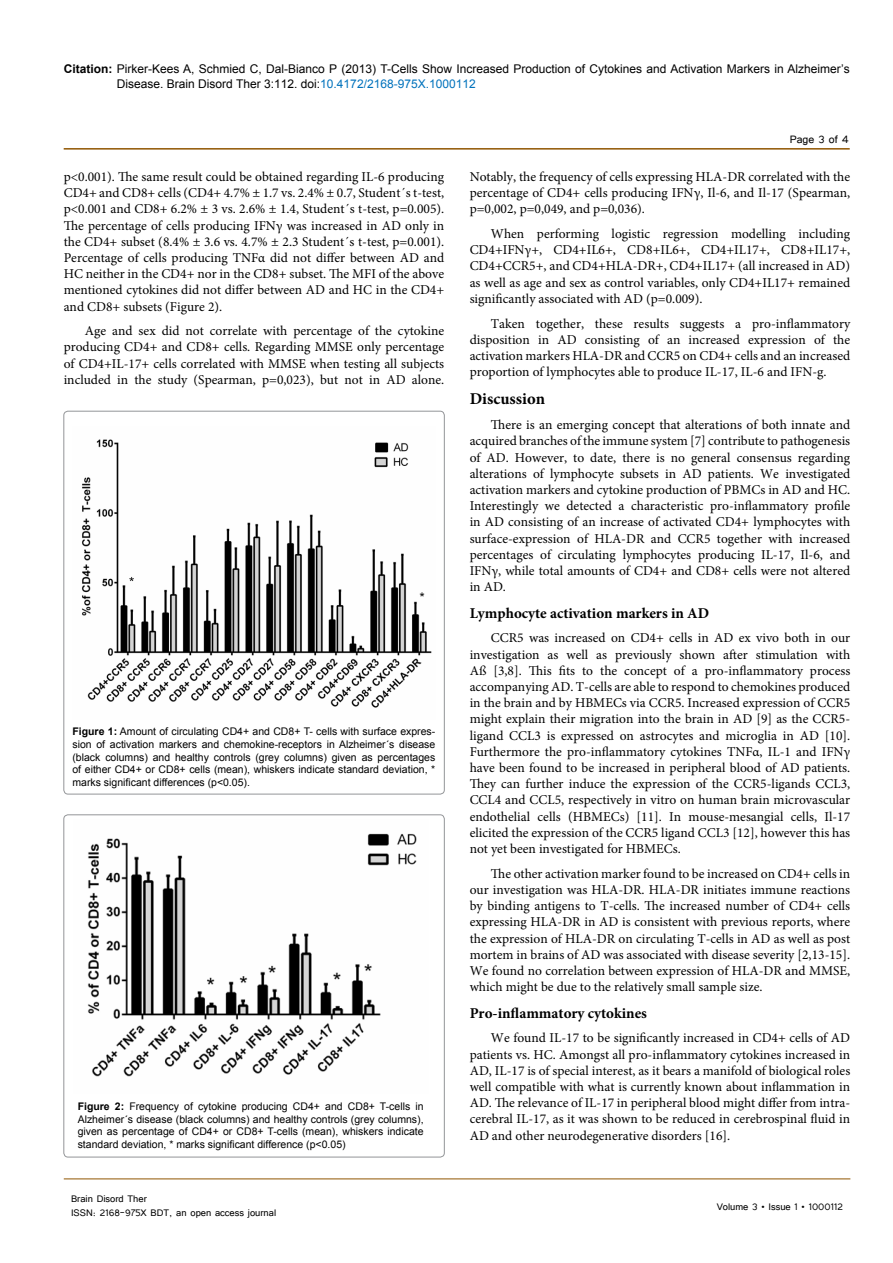
<style>
.page{position:relative;width:893px;height:1263px;background:#fff}
.page>*{position:absolute;margin:0;border:0;box-sizing:border-box;transform-origin:0 0}
.t1{font:700 16.5px "Minion Pro";color:#000}
.t2{font:700 15px "Minion Pro";color:#000}
.t3{font:13.5px/16.2px "Minion Pro";color:#000;text-align:justify}
.t4{font:13.5px "Tunga";color:#000}
.t5{font:12px/15px "Arial";color:#000}
.t6{font:12px/14.4px "Tunga";color:#000}
.t7{font:10.5px/12.6px "Arial";color:#000;text-align:justify}
.s1{font-weight:700}
.s2{color:#0072bc}
</style>
<div class="page">
<hr style="left:64px;top:148px;width:786px;height:2px;background:#905501">
<hr style="left:64px;top:1179px;width:786px;height:1px;background:#905501">
<img style="left:82px;top:439px;width:350px;height:269px">
<div style="left:64px;top:411px;width:380px;height:383px;border:1px solid #939598;border-radius:4px"></div>
<img style="left:87px;top:833px;width:330px;height:244px">
<div style="left:64px;top:815px;width:380px;height:342px;border:1px solid #939598;border-radius:4px"></div>
<p class="t5" style="left:117px;top:61px;width:734px;text-indent:-53px"><span class="s1">Citation:</span> Pirker-Kees A, Schmied C, Dal-Bianco P (2013) T-Cells Show Increased Production of Cytokines and Activation Markers in Alzheimer’s<br>Disease. Brain Disord Ther 3:112. doi:<span class="s2">10.4172/2168-975X.1000112</span></p>
<p class="t3" style="left:64px;top:169px;width:382px">p&lt;0.001). The same result could be obtained regarding IL-6 producing CD4+ and CD8+ cells (CD4+ 4.7% ± 1.7 vs. 2.4% ± 0.7, Student´s t-test, p&lt;0.001 and CD8+ 6.2% ± 3 vs. 2.6% ± 1.4, Student´s t-test, p=0.005).<br>The percentage of cells producing IFNγ was increased in AD only in the CD4+ subset (8.4% ± 3.6 vs. 4.7% ± 2.3 Student´s t-test, p=0.001).<br>Percentage of cells producing TNFα did not differ between AD and HC neither in the CD4+ nor in the CD8+ subset. The MFI of the above mentioned cytokines did not differ between AD and HC in the CD4+ and CD8+ subsets (Figure 2).</p>
<p class="t3" style="left:64px;top:323px;width:382px;text-indent:21px">Age and sex did not correlate with percentage of the cytokine producing CD4+ and CD8+ cells. Regarding MMSE only percentage of CD4+IL-17+ cells correlated with MMSE when testing all subjects included in the study (Spearman, p=0,023), but not in AD alone.</p>
<p class="t7" style="left:72px;top:725px;width:364px"><span class="s1">Figure 1:</span> Amount of circulating CD4+ and CD8+ T- cells with surface expres&shy;sion of activation markers and chemokine-receptors in Alzheimer´s disease (black columns) and healthy controls (grey columns) given as percentages of either CD4+ or CD8+ cells (mean), whiskers indicate standard deviation, * marks significant differences (p&lt;0.05).</p>
<p class="t7" style="left:78px;top:1100px;width:347px"><span class="s1">Figure 2:</span> Frequency of cytokine producing CD4+ and CD8+ T-cells in Alzheimer´s disease (black columns) and healthy controls (grey columns), given as percentage of CD4+ or CD8+ T-cells (mean), whiskers indicate standard deviation, * marks significant difference (p&lt;0.05)</p>
<p class="t6" style="left:71px;top:1190px;width:207px">Brain Disord Ther<br>ISSN: 2168-975X BDT, an open access journal</p>
<p class="t4" style="left:790px;top:131px;width:61px">Page 3 of 4</p>
<p class="t3" style="left:470px;top:169px;width:382px">Notably, the frequency of cells expressing HLA-DR correlated with the percentage of CD4+ cells producing IFNγ, Il-6, and Il-17 (Spearman, p=0,002, p=0,049, and p=0,036).</p>
<p class="t3" style="left:470px;top:226px;width:382px;text-indent:21px">When performing logistic regression modelling including CD4+IFNγ+, CD4+IL6+, CD8+IL6+, CD4+IL17+, CD8+IL17+, CD4+CCR5+, and CD4+HLA-DR+, CD4+IL17+ (all increased in AD) as well as age and sex as control variables, only CD4+IL17+ remained significantly associated with AD (p=0.009).</p>
<p class="t3" style="left:470px;top:315px;width:382px;text-indent:21px">Taken together, these results suggests a pro-inflammatory disposition in AD consisting of an increased expression of the activation markers HLA-DR and CCR5 on CD4+ cells and an increased proportion of lymphocytes able to produce IL-17, IL-6 and IFN-g.</p>
<p class="t1" style="left:470px;top:388px;width:77px">Discussion</p>
<p class="t3" style="left:470px;top:417px;width:382px;text-indent:21px">There is an emerging concept that alterations of both innate and acquired branches of the immune system [7] contribute to pathogenesis of AD. However, to date, there is no general consensus regarding alterations of lymphocyte subsets in AD patients. We investigated activation markers and cytokine production of PBMCs in AD and HC.<br>Interestingly we detected a characteristic pro-inflammatory profile in AD consisting of an increase of activated CD4+ lymphocytes with surface-expression of HLA-DR and CCR5 together with increased percentages of circulating lymphocytes producing IL-17, Il-6, and IFNγ, while total amounts of CD4+ and CD8+ cells were not altered in AD.</p>
<p class="t2" style="left:470px;top:602px;width:241px">Lymphocyte activation markers in AD</p>
<p class="t3" style="left:470px;top:630px;width:382px;text-indent:21px">CCR5 was increased on CD4+ cells in AD ex vivo both in our investigation as well as previously shown after stimulation with Aß [3,8]. This fits to the concept of a pro-inflammatory process accompanying AD. T-cells are able to respond to chemokines produced in the brain and by HBMECs via CCR5. Increased expression of CCR5 might explain their migration into the brain in AD [9] as the CCR5- ligand CCL3 is expressed on astrocytes and microglia in AD [10].<br>Furthermore the pro-inflammatory cytokines TNFα, IL-1 and IFNγ have been found to be increased in peripheral blood of AD patients.<br>They can further induce the expression of the CCR5-ligands CCL3, CCL4 and CCL5, respectively in vitro on human brain microvascular endothelial cells (HBMECs) [11]. In mouse-mesangial cells, Il-17 elicited the expression of the CCR5 ligand CCL3 [12], however this has not yet been investigated for HBMECs.</p>
<p class="t3" style="left:470px;top:865px;width:382px;text-indent:21px">The other activation marker found to be increased on CD4+ cells in our investigation was HLA-DR. HLA-DR initiates immune reactions by binding antigens to T-cells. The increased number of CD4+ cells expressing HLA-DR in AD is consistent with previous reports, where the expression of HLA-DR on circulating T-cells in AD as well as post mortem in brains of AD was associated with disease severity [2,13-15].<br>We found no correlation between expression of HLA-DR and MMSE, which might be due to the relatively small sample size.</p>
<p class="t2" style="left:470px;top:1002px;width:179px">Pro-inflammatory cytokines</p>
<p class="t3" style="left:470px;top:1030px;width:382px;text-indent:21px">We found IL-17 to be significantly increased in CD4+ cells of AD patients vs. HC. Amongst all pro-inflammatory cytokines increased in AD, IL-17 is of special interest, as it bears a manifold of biological roles well compatible with what is currently known about inflammation in AD. The relevance of IL-17 in peripheral blood might differ from intra&shy;cerebral IL-17, as it was shown to be reduced in cerebrospinal fluid in AD and other neurodegenerative disorders [16].</p>
<p class="t6" style="left:717px;top:1199px;width:128px">Volume 3 • Issue 1 • 1000112</p>
</div>
